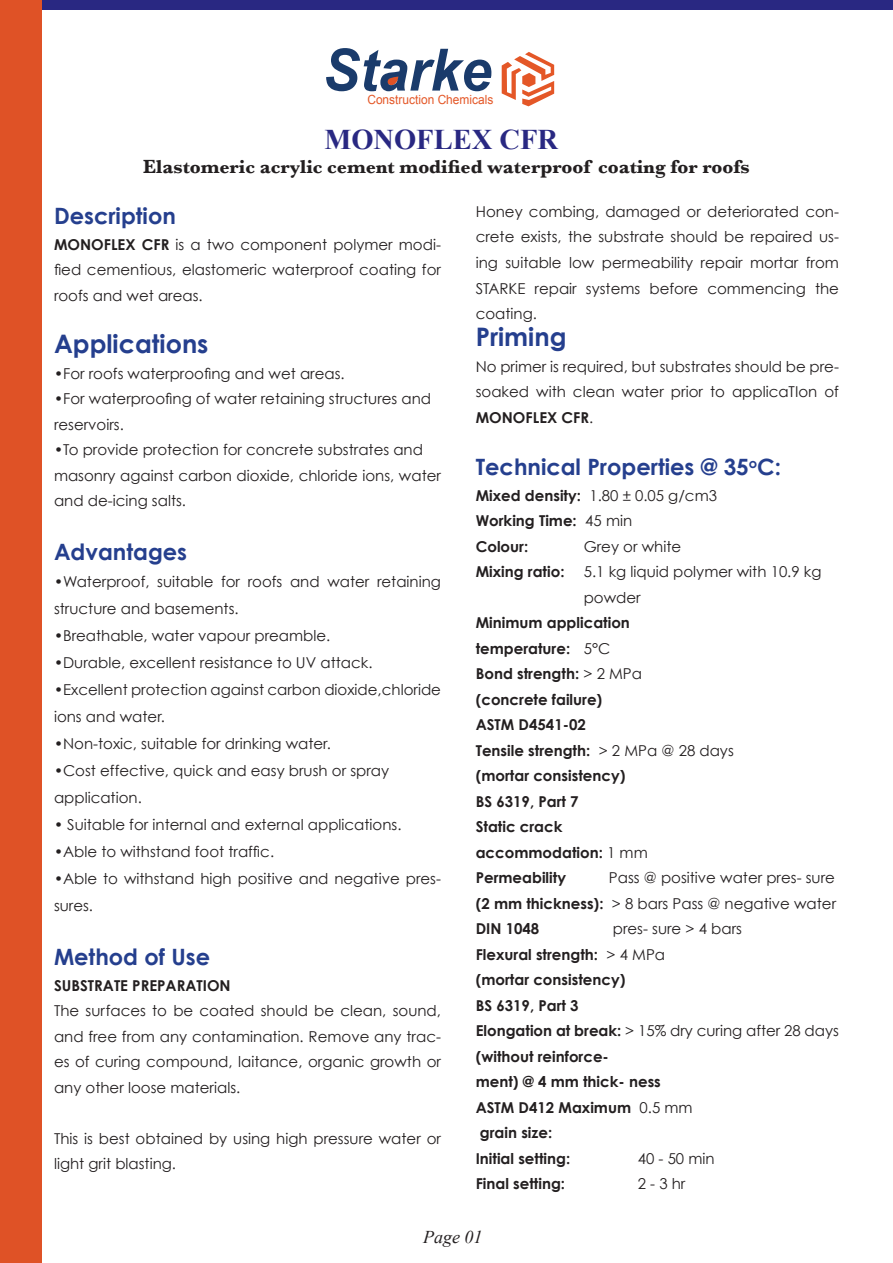
<style>
.page{position:relative;width:893px;height:1263px;background:#fff}
.page>*{position:absolute;margin:0;border:0;box-sizing:border-box;transform-origin:0 0}
.t1{font:italic 700 58.35px "Arial";color:#1a3b6b;scale:.95 1}
.t2{font:700 28.5px "Times New Roman";color:#292882}
.t3{font:700 25.5px "Century Gothic";color:#253f8e}
.t4{font:700 22.5px "Century Gothic";color:#253f8e}
.t5{font:700 19.5px "Baskerville";color:#231f20}
.t6{font:italic 18px "Times New Roman";color:#231f20}
.t7{font:15px/25.5px "Century Gothic";color:#231f20}
.t8{font:700 15px/25.5px "Century Gothic";color:#231f20}
.t9{font:12.6px "Arial";color:#e45727;scale:.95 1}
.s1{font-weight:700}
.s2{font-weight:400}
</style>
<div class="page">
<div style="left:4px;top:0;width:889px;height:9px;background:#292882"></div>
<div style="left:0;top:0;width:41px;height:1263px;background:#df5226"></div>
<svg style="left:386px;top:76px;width:14px;height:10px"></svg>
<svg style="left:502px;top:52px;width:52px;height:54px"></svg>
<h1 class="t1" style="left:323px;top:31px;width:179px">Starke</h1>
<p class="t9" style="left:367px;top:91px;width:134px">Construction Chemicals</p>
<h2 class="t2" style="left:324px;top:120px;width:235px">MONOFLEX CFR</h2>
<h3 class="t5" style="left:143px;top:155px;width:608px">Elastomeric acrylic cement modified waterproof coating for roofs</h3>
<h3 class="t4" style="left:54px;top:202px;width:123px">Description</h3>
<p class="t7" style="left:54px;top:231px;width:389px;text-align:justify"><span class="s1">MONOFLEX CFR</span> is a two component polymer modi&shy;fied cementious, elastomeric waterproof coating for roofs and wet areas.</p>
<h3 class="t3" style="left:54px;top:328px;width:156px">Applications</h3>
<p class="t7" style="left:54px;top:360px;width:292px">•For roofs waterproofing and wet areas.</p>
<p class="t7" style="left:54px;top:386px;width:379px">•For waterproofing of water retaining structures and reservoirs.</p>
<p class="t7" style="left:54px;top:437px;width:389px">•To provide protection for concrete substrates and masonry against carbon dioxide, chloride ions, water and de-icing salts.</p>
<h3 class="t4" style="left:54px;top:538px;width:135px">Advantages</h3>
<p class="t7" style="left:54px;top:568px;width:389px;line-height:27px">•Waterproof, suitable for roofs and water retaining structure and basements.</p>
<p class="t7" style="left:54px;top:623px;width:278px">•Breathable, water vapour preamble.</p>
<p class="t7" style="left:54px;top:650px;width:320px">•Durable, excellent resistance to UV attack.</p>
<p class="t7" style="left:54px;top:676px;width:389px;line-height:27px">•Excellent protection against carbon dioxide,chloride ions and water.</p>
<p class="t7" style="left:54px;top:731px;width:278px">•Non-toxic, suitable for drinking water.</p>
<p class="t7" style="left:54px;top:757px;width:337px;line-height:27px">•Cost effective, quick and easy brush or spray application.</p>
<p class="t7" style="left:54px;top:812px;width:349px">• Suitable for internal and external applications.</p>
<p class="t7" style="left:54px;top:839px;width:222px">•Able to withstand foot traffic.</p>
<p class="t7" style="left:54px;top:865px;width:388px;line-height:27px">•Able to withstand high positive and negative pres&shy;sures.</p>
<h3 class="t4" style="left:54px;top:943px;width:158px">Method of Use</h3>
<p class="t8" style="left:54px;top:972px;width:178px">SUBSTRATE PREPARATION</p>
<p class="t7" style="left:54px;top:998px;width:389px;text-align:justify">The surfaces to be coated should be clean, sound, and free from any contamination. Remove any trac&shy;es of curing compound, laitance, organic growth or any other loose materials.</p>
<p class="t7" style="left:54px;top:1125px;width:389px">This is best obtained by using high pressure water or light grit blasting.</p>
<p class="t7" style="left:476px;top:199px;width:365px;text-align:justify">Honey combing, damaged or deteriorated con&shy;crete exists, the substrate should be repaired us&shy;ing suitable low permeability repair mortar from STARKE repair systems before commencing the coating.</p>
<h3 class="t3" style="left:476px;top:321px;width:92px">Priming</h3>
<p class="t7" style="left:476px;top:353px;width:365px;text-align:justify">No primer is required, but substrates should be pre&shy;soaked with clean water prior to applicaTIon of <span class="s1">MONOFLEX CFR</span>.</p>
<h3 class="t4" style="left:476px;top:453px;width:307px">Technical Properties @ 35<sup>o</sup>C:</h3>
<p class="t8" style="left:476px;top:482px;width:243px">Mixed density: <span class="s2">1.80 ± 0.05 g/cm3<br></span>Working Time: <span class="s2">45 min<br></span>Colour:</p>
<p class="t7" style="left:584px;top:533px;width:99px">Grey or white</p>
<p class="t8" style="left:476px;top:558px;width:90px">Mixing ratio:</p>
<p class="t7" style="left:584px;top:559px;width:239px">5.1 kg liquid polymer with 10.9 kg powder</p>
<p class="t8" style="left:476px;top:609px;width:260px">Minimum application<br>temperature: <span class="s2">5°C<br></span>Bond strength: <span class="s2">&gt; 2 MPa<br></span>(concrete failure)<br>ASTM D4541-02<br>Tensile strength: <span class="s2">&gt; 2 MPa @ 28 days </span>(mortar consistency)<br>BS 6319, Part 7<br>Static crack<br>accommodation: <span class="s2">1 mm<br></span>Permeability</p>
<p class="t7" style="left:476px;top:865px;width:362px;text-align:justify;text-indent:133px">Pass @ positive water pres- sure <span class="s1">(2 mm thickness):</span> &gt; 8 bars Pass @ negative water <span class="s1">DIN 1048</span></p>
<p class="t8" style="left:476px;top:915px;width:365px;text-indent:137px"><span class="s2">pres- sure &gt; 4 bars<br></span>Flexural strength: <span class="s2">&gt; 4 MPa<br></span>(mortar consistency)<br>BS 6319, Part 3<br>Elongation at break: <span class="s2">&gt; 15% dry curing after 28 days </span>(without reinforce-<br>ment) @ 4 mm thick- ness<br>ASTM D412 Maximum <span class="s2">0.5 mm<br></span>grain size:<br>Initial setting:</p>
<p class="t7" style="left:638px;top:1145px;width:78px">40 - 50 min</p>
<p class="t8" style="left:476px;top:1170px;width:91px">Final setting:</p>
<p class="t7" style="left:638px;top:1171px;width:49px">2 - 3 hr</p>
<p class="t6" style="left:423px;top:1225px;width:61px">Page 01</p>
</div>
